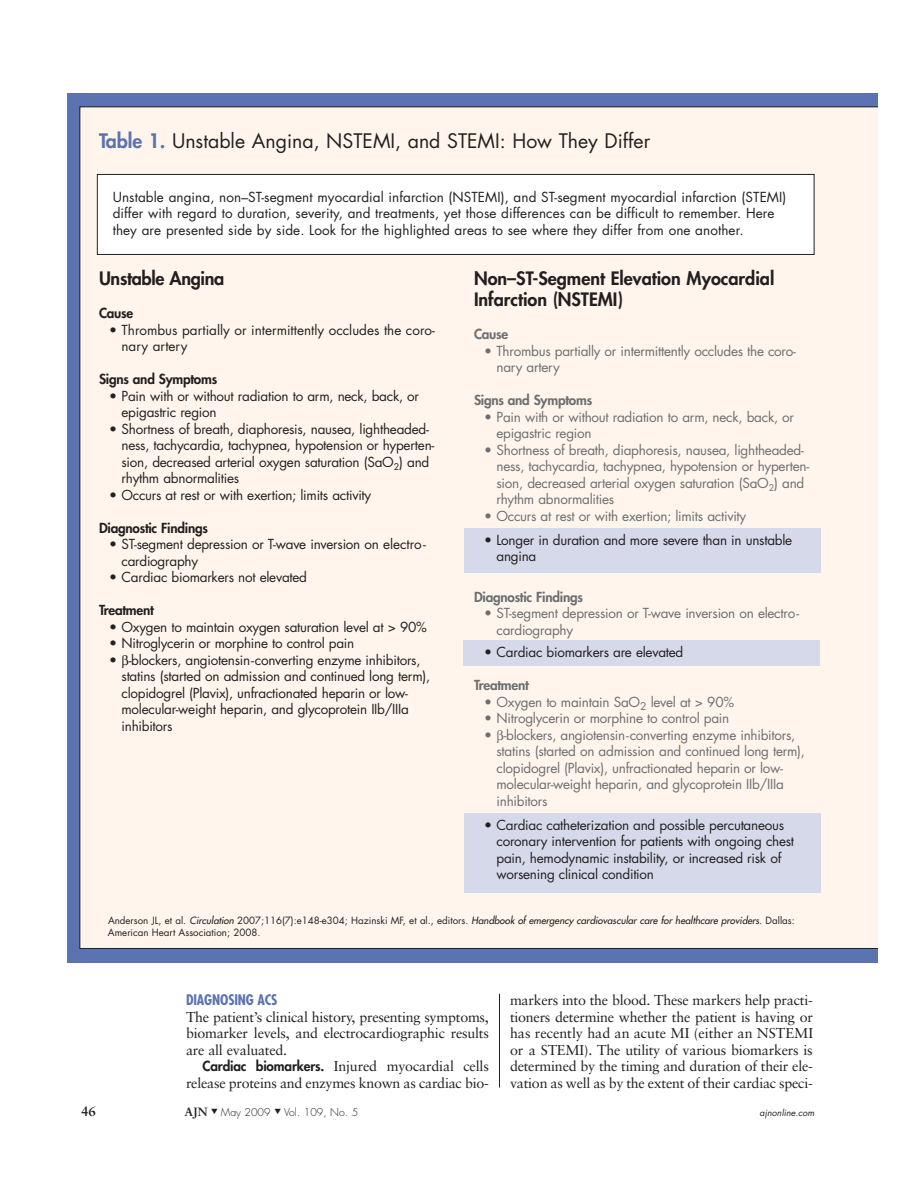
<style>
.page{position:relative;width:918px;height:1188px;background:#fff}
.page>*{position:absolute;margin:0;border:0;box-sizing:border-box;transform-origin:0 0}
.t1{font:19.5px "Futura";color:#231f20}
.t2{font:800 18px/21px "Futura";color:#231f20}
.t3{font:14.25px/16.5px "Sabon";letter-spacing:-.015em;color:#231f20;text-align:justify}
.t4{font:700 condensed 14.25px "Futura";letter-spacing:-.01em;color:#5c73b1}
.t5{font:13.5px/16.5px "Futura";letter-spacing:-.02em;color:#231f20}
.t6{font:13.5px/16.5px "Futura";letter-spacing:-.02em;color:#6d6e70}
.t7{font:13.5px/16.5px "Futura";letter-spacing:.005em;color:#231f20}
.t8{font:13.5px/16.5px "Futura";color:#231f20}
.t9{font:800 13.5px "Futura";letter-spacing:-.015em;color:#231f20}
.t10{font:800 13.5px "Futura";letter-spacing:-.015em;color:#6d6e70}
.t11{font:700 13.5px "Sabon";color:#231f20}
.t12{font:300 10.5px "Futura";color:#231f20}
.t13{font:9.75px/11.2px "Futura";color:#231f20}
.t14{font:italic 9px "Futura";color:#231f20}
.s1{font-weight:800;color:#5d73b0}
.s2{font-style:italic}
.s3{font-family:"Futura";font-weight:800;font-size:13.5px}
.s4{font-family:"Sabon";font-weight:700;font-size:12px}
</style>
<div class="page">
<div style="left:68px;top:94px;width:810px;height:869px;background:#5c73b1"></div>
<div style="left:80px;top:106px;width:798px;height:843px;background:#fff5ed"></div>
<div style="left:464px;top:813px;width:357px;height:80px;background:#d6d9ea"></div>
<div style="left:464px;top:528px;width:357px;height:44px;background:#d6d9ea"></div>
<div style="left:463px;top:640px;width:356px;height:25px;background:#d6d9ea"></div>
<div style="left:97px;top:174px;width:717px;height:80px;background:#fff"></div>
<div style="left:97px;top:174px;width:718px;height:81px;border:1px solid #231f20"></div>
<hr style="left:499px;top:994px;width:1px;height:94px;background:#231f20">
<svg style="left:122px;top:655px;width:6px;height:13px"></svg>
<svg style="left:497px;top:730px;width:6px;height:13px"></svg>
<h1 class="t1" style="left:99px;top:132px;width:553px"><span class="s1">Table 1.</span> Unstable Angina, NSTEMI, and STEMI: How They Differ</h1>
<p class="t7" style="left:113px;top:190px;width:675px">Unstable angina, non–ST-segment myocardial infarction (NSTEMI), and ST-segment myocardial infarction (STEMI) differ with regard to duration, severity, and treatments, yet those differences can be difficult to remember. Here they are presented side by side. Look for the highlighted areas to see where they differ from one another.</p>
<h2 class="t2" style="left:99px;top:269px;width:127px">Unstable Angina</h2>
<p class="t9" style="left:99px;top:307px;width:36px">Cause</p>
<p class="t8" style="left:122px;top:323px;width:315px;text-indent:-12px">• Thrombus partially or intermittently occludes the coro&shy;nary artery</p>
<p class="t9" style="left:99px;top:373px;width:120px">Signs and Symptoms</p>
<p class="t5" style="left:122px;top:389px;width:299px;text-indent:-12px">• Pain with or without radiation to arm, neck, back, or epigastric region</p>
<p class="t5" style="left:122px;top:422px;width:314px;text-indent:-12px">• Shortness of breath, diaphoresis, nausea, lightheaded&shy;ness, tachycardia, tachypnea, hypotension or hyperten&shy;sion, decreased arterial oxygen saturation (SaO<sub>2</sub>) and rhythm abnormalities</p>
<p class="t5" style="left:109px;top:488px;width:264px">• Occurs at rest or with exertion; limits activity</p>
<p class="t9" style="left:99px;top:521px;width:110px">Diagnostic Findings</p>
<p class="t5" style="left:122px;top:537px;width:306px;text-indent:-12px">• ST-segment depression or T-wave inversion on electro&shy;cardiography</p>
<p class="t5" style="left:109px;top:570px;width:200px">• Cardiac biomarkers not elevated</p>
<p class="t9" style="left:99px;top:604px;width:56px">Treatment</p>
<p class="t5" style="left:109px;top:620px;width:319px">• Oxygen to maintain oxygen saturation level at &gt; 90%</p>
<p class="t5" style="left:109px;top:636px;width:247px">• Nitroglycerin or morphine to control pain</p>
<p class="t5" style="left:122px;top:653px;width:310px;text-indent:-12px">• -blockers, angiotensin-converting enzyme inhibitors, statins (started on admission and continued long term), clopidogrel (Plavix), unfractionated heparin or low&shy;molecular-weight heparin, and glycoprotein IIb/IIIa inhibitors</p>
<h2 class="t2" style="left:474px;top:269px;width:302px">Non–ST-Segment Elevation Myocardial<br>Infarction (NSTEMI)</h2>
<p class="t10" style="left:474px;top:328px;width:36px">Cause</p>
<p class="t6" style="left:497px;top:344px;width:301px;text-indent:-12px">• Thrombus partially or intermittently occludes the coro&shy;nary artery</p>
<p class="t10" style="left:474px;top:394px;width:120px">Signs and Symptoms</p>
<p class="t6" style="left:497px;top:410px;width:299px;text-indent:-12px">• Pain with or without radiation to arm, neck, back, or epigastric region</p>
<p class="t6" style="left:497px;top:443px;width:314px;text-indent:-12px">• Shortness of breath, diaphoresis, nausea, lightheaded&shy;ness, tachycardia, tachypnea, hypotension or hyperten&shy;sion, decreased arterial oxygen saturation (SaO<sub>2</sub>) and rhythm abnormalities</p>
<p class="t6" style="left:484px;top:509px;width:264px">• Occurs at rest or with exertion; limits activity</p>
<p class="t5" style="left:497px;top:533px;width:297px;text-indent:-12px">• Longer in duration and more severe than in unstable angina</p>
<p class="t10" style="left:474px;top:590px;width:110px">Diagnostic Findings</p>
<p class="t6" style="left:497px;top:606px;width:304px;text-indent:-12px">• ST-segment depression or T-wave inversion on electro&shy;cardiography</p>
<p class="t5" style="left:484px;top:645px;width:201px">• Cardiac biomarkers are elevated</p>
<p class="t10" style="left:474px;top:679px;width:56px">Treatment</p>
<p class="t6" style="left:484px;top:695px;width:252px">• Oxygen to maintain SaO<sub>2</sub> level at &gt; 90%</p>
<p class="t6" style="left:484px;top:711px;width:247px">• Nitroglycerin or morphine to control pain</p>
<p class="t6" style="left:497px;top:728px;width:310px;text-indent:-12px">• -blockers, angiotensin-converting enzyme inhibitors, statins (started on admission and continued long term), clopidogrel (Plavix), unfractionated heparin or low&shy;molecular-weight heparin, and glycoprotein IIb/IIIa inhibitors</p>
<p class="t5" style="left:497px;top:818px;width:299px;text-indent:-12px">• Cardiac catheterization and possible percutaneous coronary intervention for patients with ongoing chest pain, hemodynamic instability, or increased risk of worsening clinical condition</p>
<p class="t13" style="left:108px;top:916px;width:688px">Anderson JL, et al. <span class="s2">Circulation</span> 2007;116(7):e148-e304; Hazinski MF, et al., editors. <span class="s2">Handbook of emergency cardiovascular care for healthcare providers</span>. Dallas:<br>American Heart Association; 2008.</p>
<p class="t4" style="left:186px;top:994px;width:93px">DIAGNOSING ACS</p>
<p class="t3" style="left:186px;top:1010px;width:304px">The patient’s clinical history, presenting symptoms, biomarker levels, and electrocardiographic results are all evaluated.</p>
<p class="t3" style="left:186px;top:1059px;width:304px;text-align:right"><span class="s3">Cardiac biomarkers.</span> Injured myocardial cells release proteins and enzymes known as cardiac bio-</p>
<p class="t3" style="left:510px;top:993px;width:305px">markers into the blood. These markers help practi&shy;tioners determine whether the patient is having or has recently had an acute MI (either an NSTEMI or a STEMI). The utility of various biomarkers is determined by the timing and duration of their ele&shy;vation as well as by the extent of their cardiac speci-</p>
<p class="t11" style="left:81px;top:1106px;width:17px">46</p>
<p class="t12" style="left:185px;top:1107px;width:175px"><span class="s4">AJN</span> ▼ May 2009 ▼ Vol. 109, No. 5</p>
<p class="t14" style="left:760px;top:1108px;width:56px">ajnonline.com</p>
</div>
